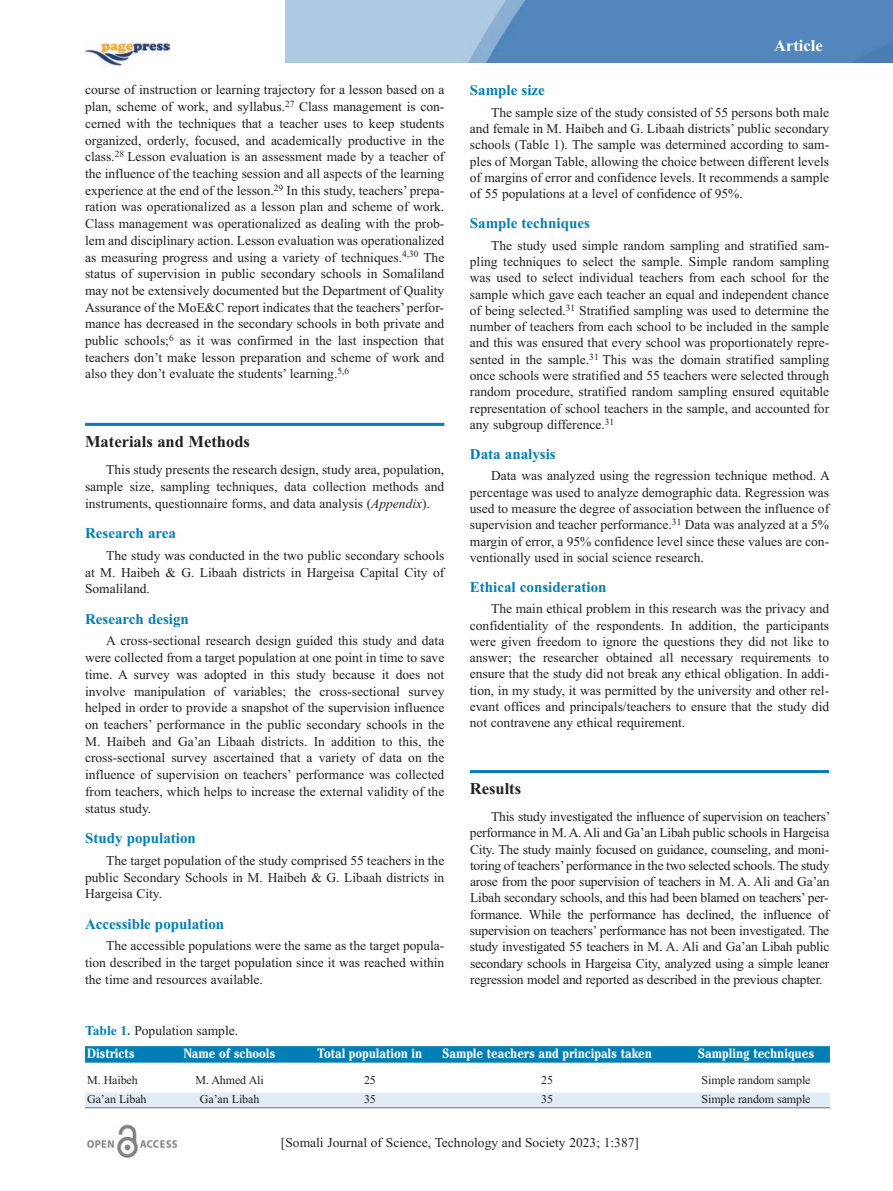
<style>
.page{position:relative;width:893px;height:1191px;background:#fff}
.page>*{position:absolute;margin:0;border:0;box-sizing:border-box;transform-origin:0 0}
.t1{font:700 16.5px "Times New Roman";color:#231f20}
.t2{font:700 16.5px "Times New Roman";color:#fff}
.t3{font:700 15px "Times New Roman";color:#007fb7}
.t4{font:13.5px/16.4px "Times New Roman";color:#231f20;text-align:justify}
.t5{font:700 condensed 13.5px "Cheltenham";letter-spacing:-.01em;color:#fff}
.t6{font:12px "Times New Roman";letter-spacing:-.01em;color:#231f20}
.s1{font-style:italic}
.s2{font-weight:700;color:#007fb7}
</style>
<div class="page">
<hr style="left:85px;top:423px;width:359px;height:3px;background:#007fb7">
<hr style="left:470px;top:770px;width:359px;height:3px;background:#007fb7">
<img style="left:86px;top:1124px;width:92px;height:35px">
<img style="left:285px;top:0;width:608px;height:62px">
<img style="left:86px;top:42px;width:84px;height:25px">
<div style="left:85px;top:1046px;width:745px;height:16px;background:#007fb7"></div>
<div style="left:85px;top:1092px;width:745px;height:15px;background:#e1ecf5"></div>
<hr style="left:85px;top:1107px;width:745px;height:1px;background:#6c6d70">
<p class="t4" style="left:85px;top:81px;width:361px">course of instruction or learning trajectory for a lesson based on a plan, scheme of work, and syllabus.<sup>27</sup> Class management is con&shy;cerned with the techniques that a teacher uses to keep students organized, orderly, focused, and academically productive in the class.<sup>28</sup> Lesson evaluation is an assessment made by a teacher of the influence of the teaching session and all aspects of the learning experience at the end of the lesson.<sup>29</sup> In this study, teachers’ prepa&shy;ration was operationalized as a lesson plan and scheme of work.<br>Class management was operationalized as dealing with the prob&shy;lem and disciplinary action. Lesson evaluation was operationalized as measuring progress and using a variety of techniques.<sup>4,30</sup> The status of supervision in public secondary schools in Somaliland may not be extensively documented but the Department of Quality Assurance of the MoE&amp;C report indicates that the teachers’ perfor&shy;mance has decreased in the secondary schools in both private and public schools;<sup>6</sup> as it was confirmed in the last inspection that teachers don’t make lesson preparation and scheme of work and also they don’t evaluate the students’ learning.<sup>5,6</sup></p>
<p class="t1" style="left:85px;top:432px;width:166px">Materials and Methods</p>
<p class="t4" style="left:85px;top:461px;width:361px;text-indent:21px">This study presents the research design, study area, population, sample size, sampling techniques, data collection methods and instruments, questionnaire forms, and data analysis (<span class="s1">Appendix</span>).</p>
<p class="t3" style="left:85px;top:524px;width:93px">Research area</p>
<p class="t4" style="left:85px;top:547px;width:361px;text-indent:21px">The study was conducted in the two public secondary schools at M. Haibeh &amp; G. Libaah districts in Hargeisa Capital City of Somaliland.</p>
<p class="t3" style="left:85px;top:609px;width:105px">Research design</p>
<p class="t4" style="left:85px;top:632px;width:361px;text-indent:21px">A cross-sectional research design guided this study and data were collected from a target population at one point in time to save time. A survey was adopted in this study because it does not involve manipulation of variables; the cross-sectional survey helped in order to provide a snapshot of the supervision influence on teachers’ performance in the public secondary schools in the M. Haibeh and Ga’an Libaah districts. In addition to this, the cross-sectional survey ascertained that a variety of data on the influence of supervision on teachers’ performance was collected from teachers, which helps to increase the external validity of the status study.</p>
<p class="t3" style="left:85px;top:829px;width:112px">Study population</p>
<p class="t4" style="left:85px;top:852px;width:361px;text-indent:21px">The target population of the study comprised 55 teachers in the public Secondary Schools in M. Haibeh &amp; G. Libaah districts in Hargeisa City.</p>
<p class="t3" style="left:85px;top:914px;width:141px">Accessible population</p>
<p class="t4" style="left:85px;top:937px;width:361px;text-indent:21px">The accessible populations were the same as the target popula&shy;tion described in the target population since it was reached within the time and resources available.</p>
<p class="t2" style="left:774px;top:36px;width:50px">Article</p>
<p class="t3" style="left:470px;top:81px;width:76px">Sample size</p>
<p class="t4" style="left:470px;top:104px;width:361px;text-indent:21px">The sample size of the study consisted of 55 persons both male and female in M. Haibeh and G. Libaah districts’ public secondary schools (Table 1). The sample was determined according to sam&shy;ples of Morgan Table, allowing the choice between different levels of margins of error and confidence levels. It recommends a sample of 55 populations at a level of confidence of 95%.</p>
<p class="t3" style="left:470px;top:214px;width:121px">Sample techniques</p>
<p class="t4" style="left:470px;top:237px;width:361px;text-indent:21px">The study used simple random sampling and stratified sam&shy;pling techniques to select the sample. Simple random sampling was used to select individual teachers from each school for the sample which gave each teacher an equal and independent chance of being selected.<sup>31</sup> Stratified sampling was used to determine the number of teachers from each school to be included in the sample and this was ensured that every school was proportionately repre&shy;sented in the sample.<sup>31</sup> This was the domain stratified sampling once schools were stratified and 55 teachers were selected through random procedure, stratified random sampling ensured equitable representation of school teachers in the sample, and accounted for any subgroup difference.<sup>31</sup></p>
<p class="t3" style="left:470px;top:445px;width:87px">Data analysis</p>
<p class="t4" style="left:470px;top:467px;width:362px;text-indent:21px">Data was analyzed using the regression technique method. A percentage was used to analyze demographic data. Regression was used to measure the degree of association between the influence of supervision and teacher performance.<sup>31</sup> Data was analyzed at a 5% margin of error, a 95% confidence level since these values are con&shy;ventionally used in social science research.</p>
<p class="t3" style="left:470px;top:578px;width:138px">Ethical consideration</p>
<p class="t4" style="left:470px;top:600px;width:361px;text-indent:21px">The main ethical problem in this research was the privacy and confidentiality of the respondents. In addition, the participants were given freedom to ignore the questions they did not like to answer; the researcher obtained all necessary requirements to ensure that the study did not break any ethical obligation. In addi&shy;tion, in my study, it was permitted by the university and other rel&shy;evant offices and principals/teachers to ensure that the study did not contravene any ethical requirement.</p>
<p class="t1" style="left:470px;top:779px;width:53px">Results</p>
<p class="t4" style="left:470px;top:808px;width:362px;text-indent:21px">This study investigated the influence of supervision on teachers’ performance in M. A. Ali and Ga’an Libah public schools in Hargeisa City. The study mainly focused on guidance, counseling, and moni&shy;toring of teachers’ performance in the two selected schools. The study arose from the poor supervision of teachers in M. A. Ali and Ga’an Libah secondary schools, and this had been blamed on teachers’ per&shy;formance. While the performance has declined, the influence of supervision on teachers’ performance has not been investigated. The study investigated 55 teachers in M. A. Ali and Ga’an Libah public secondary schools in Hargeisa City, analyzed using a simple leaner regression model and reported as described in the previous chapter.</p>
<p class="t4" style="left:85px;top:1022px;width:155px"><span class="s2">Table 1.</span> Population sample.</p>
<p class="t5" style="left:87px;top:1049px;width:49px">Districts</p>
<p class="t5" style="left:184px;top:1049px;width:93px">Name of schools</p>
<p class="t5" style="left:318px;top:1049px;width:106px">Total population in</p>
<p class="t5" style="left:442px;top:1049px;width:212px">Sample teachers and principals taken</p>
<p class="t5" style="left:698px;top:1049px;width:118px">Sampling techniques</p>
<p class="t6" style="left:87px;top:1072px;width:52px">M. Haibeh</p>
<p class="t6" style="left:195px;top:1072px;width:70px">M. Ahmed Ali</p>
<p class="t6" style="left:364px;top:1072px;width:13px">25</p>
<p class="t6" style="left:541px;top:1072px;width:13px">25</p>
<p class="t6" style="left:702px;top:1072px;width:110px">Simple random sample</p>
<p class="t6" style="left:87px;top:1092px;width:61px">Ga’an Libah</p>
<p class="t6" style="left:200px;top:1092px;width:61px">Ga’an Libah</p>
<p class="t6" style="left:364px;top:1092px;width:13px">35</p>
<p class="t6" style="left:541px;top:1092px;width:13px">35</p>
<p class="t6" style="left:702px;top:1092px;width:110px">Simple random sample</p>
<p class="t4" style="left:281px;top:1134px;width:360px">[Somali Journal of Science, Technology and Society 2023; 1:387]</p>
</div>
